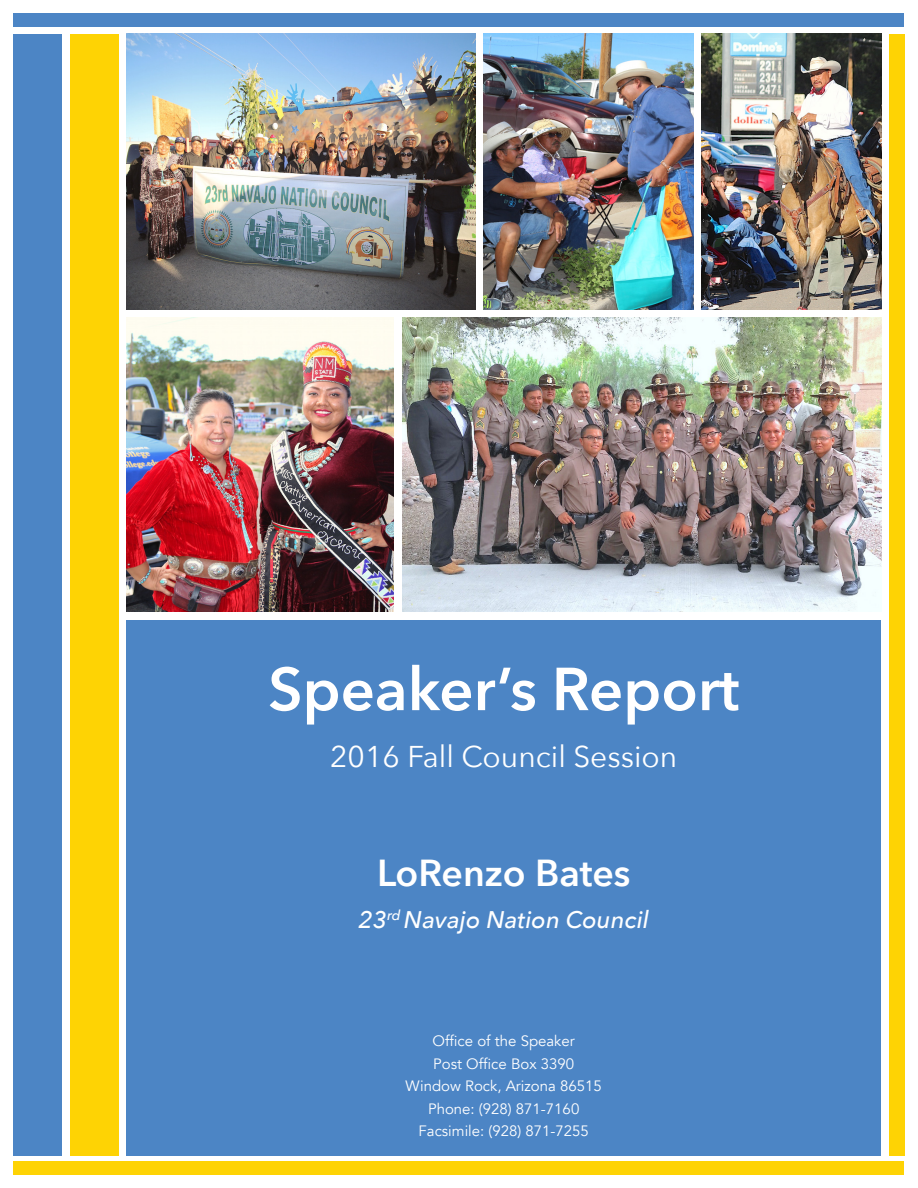
<style>
.page{position:relative;width:918px;height:1188px;background:#fff}
.page>*{position:absolute;margin:0;border:0;box-sizing:border-box;transform-origin:0 0}
.t1{font:600 60px "Avenir Next";color:#fff}
.t2{font:600 37.5px "Avenir Next";color:#fff}
.t3{font:30px "Avenir Next";color:#fff}
.t4{font:italic 500 24px "Avenir Next";color:#fff}
.t5{font:15px "Avenir";color:#fff}
</style>
<div class="page">
<div style="left:126px;top:620px;width:755px;height:536px;background:#4c85c5"></div>
<div style="left:13px;top:1161px;width:891px;height:13px;background:#fed304"></div>
<div style="left:14px;top:34px;width:48px;height:1122px;background:#4c85c5"></div>
<div style="left:889px;top:34px;width:15px;height:1122px;background:#fed304"></div>
<div style="left:70px;top:34px;width:48px;height:1122px;background:#fed304"></div>
<div style="left:14px;top:14px;width:890px;height:13px;background:#4c85c5"></div>
<img style="left:701px;top:34px;width:180px;height:275px">
<img style="left:126px;top:318px;width:267px;height:293px">
<img style="left:126px;top:34px;width:349px;height:275px">
<img style="left:403px;top:318px;width:478px;height:293px">
<img style="left:484px;top:34px;width:209px;height:275px">
<p class="t1" style="left:268px;top:638px;width:473px">Speaker’s Report</p>
<p class="t3" style="left:330px;top:731px;width:349px">2016 Fall Council Session</p>
<p class="t2" style="left:377px;top:841px;width:255px">LoRenzo Bates</p>
<p class="t4" style="left:359px;top:900px;width:292px">23<sup>rd</sup> Navajo Nation Council</p>
<p class="t5" style="left:433px;top:1032px;width:144px">Office of the Speaker</p>
<p class="t5" style="left:433px;top:1055px;width:142px">Post Office Box 3390</p>
<p class="t5" style="left:406px;top:1077px;width:198px">Window Rock, Arizona 86515</p>
<p class="t5" style="left:428px;top:1100px;width:153px">Phone: (928) 871-7160</p>
<p class="t5" style="left:419px;top:1122px;width:172px">Facsimile: (928) 871-7255</p>
</div>
